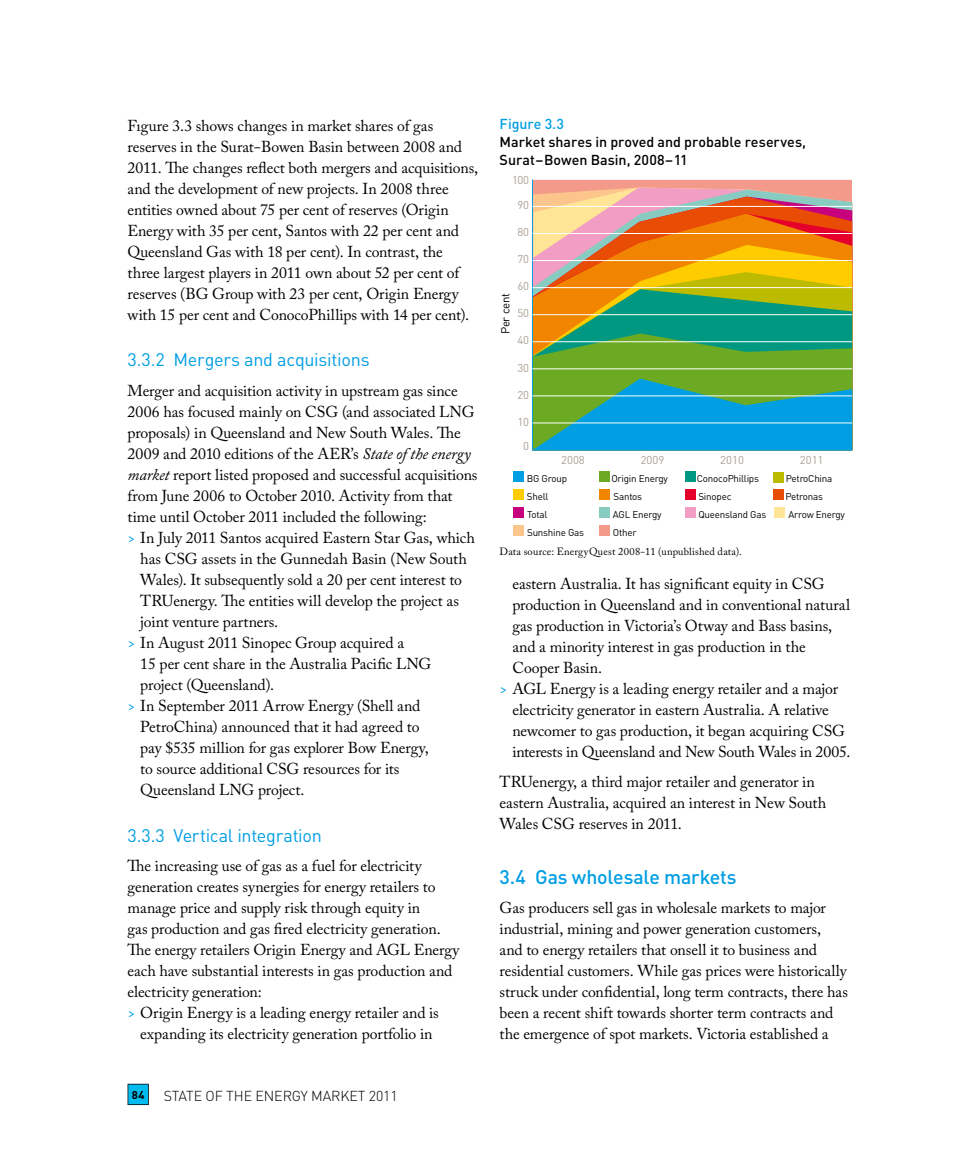
<style>
.page{position:relative;width:978px;height:1149px;background:#fff}
.page>*{position:absolute;margin:0;border:0;box-sizing:border-box;transform-origin:0 0}
.t1{font:500 19.5px "DIN";letter-spacing:-.015em;color:#009ee3}
.t2{font:18px "DIN";letter-spacing:-.015em;color:#009ee3}
.t3{font:15.75px/21px "Adobe Caslon Pro";letter-spacing:-.005em;color:#000}
.t4{font:500 14.25px/18px "DIN";color:#000}
.t5{font:300 14.25px "DIN";letter-spacing:-.01em;color:#000}
.t6{font:500 14.25px "DIN";color:#009ee3}
.t7{font:11.4px "DIN";letter-spacing:-.02em;color:#000}
.t8{font:11.25px "DIN";color:#a9a095}
.t9{font:700 11.25px "DIN";color:#000}
.t10{font:10.5px "Adobe Caslon Pro";letter-spacing:.02em;color:#000}
.t11{font:9.75px/18px "DIN";letter-spacing:-.02em;color:#000}
.s1{font-style:italic;font-size:16.2px}
.s2{color:#009ee3}
.s3{font-family:"Times"}
</style>
<div class="page">
<div style="left:532px;top:179px;width:320px;height:270px;background:#f39a8a"></div>
<svg style="left:533px;top:189px;width:268px;height:7px"></svg>
<svg style="left:533px;top:196px;width:319px;height:18px;background:#d99785"></svg>
<svg style="left:533px;top:214px;width:319px;height:31px;background:#ea7d3b"></svg>
<svg style="left:533px;top:245px;width:319px;height:27px;background:#f1a021"></svg>
<svg style="left:533px;top:272px;width:319px;height:17px;background:#e0af10"></svg>
<svg style="left:533px;top:289px;width:319px;height:44px;background:#589c4e"></svg>
<svg style="left:533px;top:333px;width:319px;height:116px;background:#38a47d"></svg>
<hr style="left:532px;top:449px;width:320px;height:1px;background:#009ee3">
<hr style="left:532px;top:179px;width:1px;height:271px;background:#009ee3">
<hr style="left:532px;top:422px;width:320px;height:1px;background:#fff">
<hr style="left:532px;top:395px;width:320px;height:1px;background:#fff">
<hr style="left:532px;top:368px;width:320px;height:1px;background:#fff">
<hr style="left:532px;top:341px;width:320px;height:1px;background:#fff">
<hr style="left:532px;top:314px;width:320px;height:1px;background:#fff">
<hr style="left:532px;top:287px;width:320px;height:1px;background:#fff">
<hr style="left:532px;top:260px;width:320px;height:1px;background:#fff">
<hr style="left:532px;top:233px;width:320px;height:1px;background:#fff">
<hr style="left:532px;top:206px;width:320px;height:1px;background:#fff">
<hr style="left:532px;top:179px;width:320px;height:1px;background:#fff">
<div style="left:514px;top:471px;width:10px;height:11px;background:#009ee3"></div>
<div style="left:599px;top:471px;width:11px;height:11px;background:#6caa24"></div>
<div style="left:685px;top:471px;width:10px;height:11px;background:#009881"></div>
<div style="left:513px;top:489px;width:11px;height:11px;background:#fc0"></div>
<div style="left:600px;top:489px;width:10px;height:11px;background:#f18500"></div>
<div style="left:685px;top:489px;width:10px;height:11px;background:#e4002b"></div>
<div style="left:775px;top:507px;width:10px;height:11px;background:#ffe595"></div>
<div style="left:685px;top:507px;width:10px;height:11px;background:#f29ec4"></div>
<div style="left:514px;top:525px;width:10px;height:11px;background:#fbc58b"></div>
<div style="left:600px;top:525px;width:10px;height:11px;background:#f39a8a"></div>
<div style="left:773px;top:489px;width:11px;height:11px;background:#e94c05"></div>
<div style="left:773px;top:471px;width:11px;height:11px;background:#bcbb00"></div>
<div style="left:514px;top:507px;width:10px;height:11px;background:#c7007e"></div>
<div style="left:600px;top:507px;width:10px;height:11px;background:#88cbc0"></div>
<svg style="left:128px;top:1083px;width:21px;height:21px"></svg>
<div style="left:128px;top:1084px;width:20px;height:19px;background:#0be"></div>
<p class="t3" style="left:128px;top:115px;width:352px">Fıgure 3.3 shows changes in market shares of gas reserves in the Surat–Bowen Basin between 2008 and 2011. The changes reflect both mergers and acquisitions, and the development of new projects. In 2008 three entities owned about 75 per cent of reserves (Origin Energy with 35 per cent, Santos with 22 per cent and Queensland Gas with 18 per cent). In contrast, the three largest players in 2011 own about 52 per cent of reserves (BG Group with 23 per cent, Origin Energy with 15 per cent and ConocoPhillips with 14 per cent).</p>
<p class="t2" style="left:128px;top:348px;width:244px">3.3.2 Mergers and acquisitions</p>
<p class="t3" style="left:128px;top:380px;width:332px">Merger and acquisition activity in upstream gas since</p>
<p class="t3" style="left:128px;top:401px;width:349px">2006 has focused mainly on CSG (and associated LNG</p>
<p class="t3" style="left:128px;top:422px;width:335px">proposals) in Queensland and New South Wales. The</p>
<p class="t3" style="left:128px;top:443px;width:345px">2009 and 2010 editions of the AER’s <span class="s1">State of the energy</span></p>
<p class="t3" style="left:128px;top:464px;width:351px"><span class="s1">market</span> report listed proposed and successful acquisitions</p>
<p class="t3" style="left:128px;top:485px;width:327px">from June 2006 to October 2010. Activity from that</p>
<p class="t3" style="left:128px;top:506px;width:301px">time until October 2011 included the following:</p>
<p class="t3" style="left:128px;top:527px;width:349px"><span class="s2">&gt;</span> In July 2011 Santos acquired Eastern Star Gas, which</p>
<p class="t3" style="left:140px;top:548px;width:328px">has CSG assets in the Gunnedah Basin (New South</p>
<p class="t3" style="left:140px;top:569px;width:323px">Wales). It subsequently sold a 20 per cent interest to</p>
<p class="t3" style="left:140px;top:590px;width:320px">TRUenergy. The entities will develop the project as</p>
<p class="t3" style="left:140px;top:611px;width:139px">joint venture partners.</p>
<p class="t3" style="left:128px;top:632px;width:278px"><span class="s2">&gt;</span> In August 2011 Sinopec Group acquired a</p>
<p class="t3" style="left:140px;top:653px;width:293px">15 per cent share in the Australia Pacific LNG</p>
<p class="t3" style="left:140px;top:674px;width:135px">project (Queensland).</p>
<p class="t3" style="left:128px;top:695px;width:294px"><span class="s2">&gt;</span> In September 2011 Arrow Energy (Shell and</p>
<p class="t3" style="left:140px;top:716px;width:281px">PetroChina) announced that it had agreed to</p>
<p class="t3" style="left:140px;top:737px;width:290px">pay <span class="s3">$</span>535 million for gas explorer Bow Energy,</p>
<p class="t3" style="left:140px;top:758px;width:261px">to source additional CSG resources for its</p>
<p class="t3" style="left:140px;top:779px;width:166px">Queensland LNG project.</p>
<p class="t2" style="left:128px;top:823px;width:196px">3.3.3 Vertical integration</p>
<p class="t3" style="left:128px;top:855px;width:295px">The increasing use of gas as a fuel for electricity</p>
<p class="t3" style="left:128px;top:876px;width:309px">generation creates synergies for energy retailers to</p>
<p class="t3" style="left:128px;top:897px;width:294px">manage price and supply risk through equity in</p>
<p class="t3" style="left:128px;top:918px;width:315px">gas production and gas fired electricity generation.</p>
<p class="t3" style="left:128px;top:939px;width:333px">The energy retailers Origin Energy and AGL Energy</p>
<p class="t3" style="left:128px;top:960px;width:326px">each have substantial interests in gas production and</p>
<p class="t3" style="left:128px;top:981px;width:136px">electricity generation:</p>
<p class="t3" style="left:128px;top:1002px;width:313px"><span class="s2">&gt;</span> Origin Energy is a leading energy retailer and is</p>
<p class="t3" style="left:140px;top:1023px;width:294px">expanding its electricity generation portfolio in</p>
<p class="t9" style="left:132px;top:1087px;width:14px">84</p>
<p class="t5" style="left:164px;top:1086px;width:236px">STATE OF THE ENERGY MARKET 2011</p>
<p class="t6" style="left:500px;top:115px;width:66px">Figure 3.3</p>
<p class="t4" style="left:500px;top:133px;width:308px">Market shares in proved and probable reserves,<br>Surat–Bowen Basin, 2008–11</p>
<p class="t8" style="left:512px;top:172px;width:18px">100</p>
<p class="t8" style="left:518px;top:198px;width:13px">90</p>
<p class="t8" style="left:518px;top:225px;width:13px">80</p>
<p class="t8" style="left:518px;top:252px;width:13px">70</p>
<p class="t7" style="left:498px;top:334px;width:42px;rotate:-90deg">Per cent</p>
<p class="t8" style="left:518px;top:279px;width:13px">60</p>
<p class="t8" style="left:518px;top:306px;width:13px">50</p>
<p class="t8" style="left:518px;top:333px;width:13px">40</p>
<p class="t8" style="left:518px;top:360px;width:13px">30</p>
<p class="t8" style="left:518px;top:387px;width:13px">20</p>
<p class="t8" style="left:518px;top:414px;width:13px">10</p>
<p class="t8" style="left:523px;top:438px;width:7px">0</p>
<p class="t8" style="left:561px;top:453px;width:25px">2008</p>
<p class="t8" style="left:641px;top:453px;width:25px">2009</p>
<p class="t8" style="left:720px;top:453px;width:25px">2010</p>
<p class="t8" style="left:800px;top:453px;width:25px">2011</p>
<p class="t11" style="left:697px;top:469px;width:71px">ConocoPhillips<br>Sinopec<br>Queensland Gas</p>
<p class="t11" style="left:786px;top:469px;width:48px">PetroChina</p>
<p class="t10" style="left:500px;top:545px;width:244px">Data source: EnergyQuest 2008–11 (unpublished data).</p>
<p class="t11" style="left:527px;top:469px;width:42px">BG Group</p>
<p class="t11" style="left:611px;top:469px;width:58px">Origin Energy</p>
<p class="t11" style="left:527px;top:487px;width:23px">Shell</p>
<p class="t11" style="left:613px;top:487px;width:30px">Santos</p>
<p class="t11" style="left:785px;top:487px;width:39px">Petronas</p>
<p class="t11" style="left:527px;top:505px;width:22px">Total</p>
<p class="t11" style="left:613px;top:505px;width:50px">AGL Energy</p>
<p class="t11" style="left:788px;top:505px;width:58px">Arrow Energy</p>
<p class="t11" style="left:527px;top:523px;width:59px">Sunshine Gas</p>
<p class="t11" style="left:613px;top:523px;width:25px">Other</p>
<p class="t3" style="left:512px;top:573px;width:314px">eastern Australia. It has significant equity in CSG</p>
<p class="t3" style="left:512px;top:594px;width:339px">production in Queensland and in conventional natural</p>
<p class="t3" style="left:512px;top:615px;width:321px">gas production in Victoria’s Otway and Bass basins,</p>
<p class="t3" style="left:512px;top:636px;width:295px">and a minority interest in gas production in the</p>
<p class="t3" style="left:512px;top:657px;width:91px">Cooper Basin.</p>
<p class="t3" style="left:500px;top:678px;width:340px"><span class="s2">&gt;</span> AGL Energy is a leading energy retailer and a major</p>
<p class="t3" style="left:512px;top:699px;width:318px">electricity generator in eastern Australia. A relative</p>
<p class="t3" style="left:512px;top:720px;width:334px">newcomer to gas production, it began acquiring CSG</p>
<p class="t3" style="left:512px;top:741px;width:339px">interests in Queensland and New South Wales in 2005.</p>
<p class="t3" style="left:500px;top:770px;width:328px">TRUenergy, a third major retailer and generator in eastern Australia, acquired an interest in New South<br>Wales CSG reserves in 2011.</p>
<p class="t1" style="left:500px;top:864px;width:238px">3.4 Gas wholesale markets</p>
<p class="t3" style="left:500px;top:897px;width:350px">Gas producers sell gas in wholesale markets to major industrial, mining and power generation customers, and to energy retailers that onsell it to business and residential customers. While gas prices were historically struck under confidential, long term contracts, there has been a recent shift towards shorter term contracts and the emergence of spot markets. Victoria established a</p>
</div>
